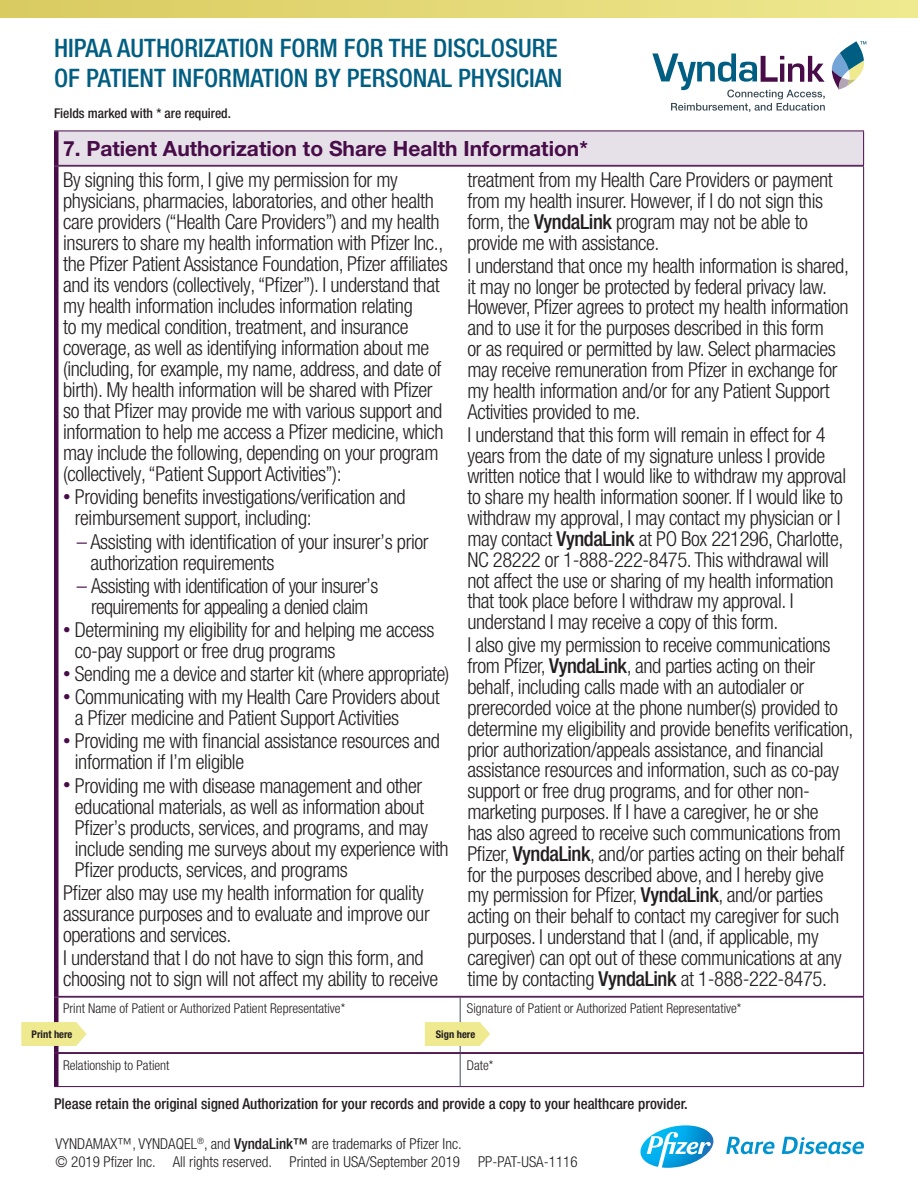
<style>
.page{position:relative;width:918px;height:1188px;background:#fff}
.page>*{position:absolute;margin:0;border:0;box-sizing:border-box;transform-origin:0 0}
.t1{font:500 condensed 25.5px/30px "Helvetica Neue LT Pro";color:#005e82}
.t2{font:700 21px "Helvetica Neue LT Pro";color:#480c49}
.t3{font:300 condensed 20.7px/20.9px "Helvetica Neue LT Pro";letter-spacing:-.02em;color:#231f20}
.t4{font:300 condensed 15px "Helvetica Neue LT Pro";color:#231f20}
.t5{font:500 condensed 15px "Helvetica Neue LT Pro";color:#231f20}
.t6{font:300 condensed 13.5px "Helvetica Neue LT Pro";color:#231f20}
.t7{font:500 condensed 13.5px "Helvetica Neue LT Pro";color:#231f20}
.t8{font:700 condensed 10.5px "Helvetica Neue LT Pro";color:#231f20}
.s1{font-size:15px;color:#480c49}
.s2{color:#480c49}
.s3{font-weight:500}
</style>
<div class="page">
<div style="left:0;top:0;width:918px;height:17px;background:linear-gradient(to right,#d9ca60,#efe890)"></div>
<hr style="left:460px;top:1054px;width:1px;height:32px;background:#3a4b54">
<hr style="left:54px;top:1053px;width:406px;height:1px;background:#480c49">
<hr style="left:460px;top:1053px;width:404px;height:1px;background:#480c49">
<hr style="left:863px;top:1054px;width:1px;height:32px;background:#480c49">
<hr style="left:54px;top:1086px;width:406px;height:1px;background:#480c49">
<hr style="left:460px;top:1086px;width:404px;height:1px;background:#480c49">
<hr style="left:54px;top:1054px;width:4px;height:32px;background:#480c49">
<hr style="left:460px;top:997px;width:1px;height:55px;background:#3a4b54">
<hr style="left:54px;top:997px;width:406px;height:1px;background:#480c49">
<hr style="left:460px;top:997px;width:404px;height:1px;background:#480c49">
<hr style="left:863px;top:997px;width:1px;height:55px;background:#480c49">
<hr style="left:54px;top:1052px;width:406px;height:1px;background:#480c49">
<hr style="left:460px;top:1052px;width:404px;height:1px;background:#480c49">
<hr style="left:54px;top:997px;width:4px;height:55px;background:#480c49">
<hr style="left:54px;top:166px;width:810px;height:1px;background:#480c49">
<hr style="left:863px;top:166px;width:1px;height:830px;background:#480c49">
<hr style="left:54px;top:996px;width:810px;height:1px;background:#480c49">
<hr style="left:54px;top:166px;width:4px;height:830px;background:#480c49">
<div style="left:56px;top:131px;width:808px;height:34px;background:#e6e1e8"></div>
<hr style="left:54px;top:131px;width:810px;height:1px;background:#480c49">
<hr style="left:863px;top:131px;width:1px;height:34px;background:#480c49">
<hr style="left:54px;top:165px;width:810px;height:1px;background:#480c49">
<hr style="left:54px;top:131px;width:4px;height:34px;background:#480c49">
<svg style="left:425px;top:1022px;width:65px;height:24px;background:#f0ea98"></svg>
<svg style="left:21px;top:1022px;width:66px;height:24px;background:#f0ea9a"></svg>
<svg style="left:726px;top:1137px;width:49px;height:17px"></svg>
<svg style="left:782px;top:1137px;width:82px;height:17px"></svg>
<svg style="left:640px;top:1125px;width:73px;height:43px"></svg>
<svg style="left:652px;top:53px;width:173px;height:59px"></svg>
<svg style="left:832px;top:41px;width:34px;height:49px"></svg>
<p class="t1" style="left:54px;top:33px;width:510px">HIPAA AUTHORIZATION FORM FOR THE DISCLOSURE<br>OF PATIENT INFORMATION BY PERSONAL PHYSICIAN</p>
<p class="t7" style="left:54px;top:105px;width:179px">Fields marked with * are required.</p>
<p class="t2" style="left:63px;top:135px;width:526px">7. Patient Authorization to Share Health Information*</p>
<p class="t3" style="left:63px;top:169px;width:386px">By signing this form, I give my permission for my physicians, pharmacies, laboratories, and other health care providers (“Health Care Providers”) and my health insurers to share my health information with Pfizer Inc., the Pfizer Patient Assistance Foundation, Pfizer affiliates and its vendors (collectively, “Pfizer”). I understand that my health information includes information relating<br>to my medical condition, treatment, and insurance coverage, as well as identifying information about me (including, for example, my name, address, and date of birth). My health information will be shared with Pfizer so that Pfizer may provide me with various support and information to help me access a Pfizer medicine, which may include the following, depending on your program (collectively, “Patient Support Activities”):</p>
<p class="t3" style="left:75px;top:486px;width:332px;text-indent:-12px"><span class="s1">•</span> Providing benefits investigations/verification and reimbursement support, including:</p>
<p class="t3" style="left:90px;top:531px;width:340px;text-indent:-14px"><span class="s2">–</span> Assisting with identification of your insurer’s prior authorization requirements</p>
<p class="t3" style="left:77px;top:575px;width:303px;text-align:center"><span class="s2">–</span> Assisting with identification of your insurer’s requirements for appealing a denied claim</p>
<p class="t3" style="left:75px;top:619px;width:361px;text-indent:-12px"><span class="s1">•</span> Determining my eligibility for and helping me access co-pay support or free drug programs</p>
<p class="t3" style="left:63px;top:663px;width:388px"><span class="s1">•</span> Sending me a device and starter kit (where appropriate)</p>
<p class="t3" style="left:75px;top:686px;width:366px;text-indent:-12px"><span class="s1">•</span> Communicating with my Health Care Providers about a Pfizer medicine and Patient Support Activities</p>
<p class="t3" style="left:75px;top:730px;width:367px;text-indent:-12px"><span class="s1">•</span> Providing me with financial assistance resources and information if I’m eligible</p>
<p class="t3" style="left:75px;top:775px;width:375px;text-indent:-12px"><span class="s1">•</span> Providing me with disease management and other educational materials, as well as information about Pfizer’s products, services, and programs, and may include sending me surveys about my experience with Pfizer products, services, and programs</p>
<p class="t3" style="left:63px;top:882px;width:368px">Pfizer also may use my health information for quality assurance purposes and to evaluate and improve our operations and services.</p>
<p class="t3" style="left:63px;top:947px;width:377px">I understand that I do not have to sign this form, and choosing not to sign will not affect my ability to receive</p>
<p class="t3" style="left:467px;top:169px;width:367px">treatment from my Health Care Providers or payment from my health insurer. However, if I do not sign this form, the <span class="s3">VyndaLink</span> program may not be able to provide me with assistance.</p>
<p class="t3" style="left:467px;top:255px;width:383px">I understand that once my health information is shared, it may no longer be protected by federal privacy law.<br>However, Pfizer agrees to protect my health information and to use it for the purposes described in this form<br>or as required or permitted by law. Select pharmacies may receive remuneration from Pfizer in exchange for my health information and/or for any Patient Support Activities provided to me.</p>
<p class="t3" style="left:467px;top:424px;width:380px">I understand that this form will remain in effect for 4 years from the date of my signature unless I provide written notice that I would like to withdraw my approval to share my health information sooner. If I would like to withdraw my approval, I may contact my physician or I may contact <span class="s3">VyndaLink</span> at PO Box 221296, Charlotte, NC 28222 or 1-888-222-8475. This withdrawal will not affect the use or sharing of my health information that took place before I withdraw my approval. I understand I may receive a copy of this form.</p>
<p class="t3" style="left:467px;top:634px;width:387px">I also give my permission to receive communications from Pfizer, <span class="s3">VyndaLink</span>, and parties acting on their behalf, including calls made with an autodialer or prerecorded voice at the phone number(s) provided to determine my eligibility and provide benefits verification, prior authorization/appeals assistance, and financial assistance resources and information, such as co-pay support or free drug programs, and for other non&shy;marketing purposes. If I have a caregiver, he or she<br>has also agreed to receive such communications from Pfizer, <span class="s3">VyndaLink</span>, and/or parties acting on their behalf for the purposes described above, and I hereby give<br>my permission for Pfizer, <span class="s3">VyndaLink</span>, and/or parties acting on their behalf to contact my caregiver for such purposes. I understand that I (and, if applicable, my caregiver) can opt out of these communications at any time by contacting <span class="s3">VyndaLink</span> at 1-888-222-8475.</p>
<p class="t6" style="left:63px;top:1001px;width:284px">Print Name of Patient or Authorized Patient Representative*</p>
<p class="t6" style="left:467px;top:1001px;width:276px">Signature of Patient or Authorized Patient Representative*</p>
<p class="t8" style="left:32px;top:1028px;width:42px">Print here</p>
<p class="t8" style="left:436px;top:1028px;width:41px">Sign here</p>
<p class="t6" style="left:63px;top:1057px;width:108px">Relationship to Patient</p>
<p class="t6" style="left:467px;top:1057px;width:28px">Date*</p>
<p class="t5" style="left:54px;top:1094px;width:635px">Please retain the original signed Authorization for your records and provide a copy to your healthcare provider.</p>
<p class="t4" style="left:56px;top:1135px;width:408px">VYNDAMAX™, VYNDAQEL<sup>®</sup>, and <span class="s3">VyndaLink™</span> are trademarks of Pfizer Inc.</p>
<p class="t4" style="left:56px;top:1153px;width:523px">© 2019 Pfizer Inc. All rights reserved. Printed in USA/September 2019 PP-PAT-USA-1116</p>
</div>
